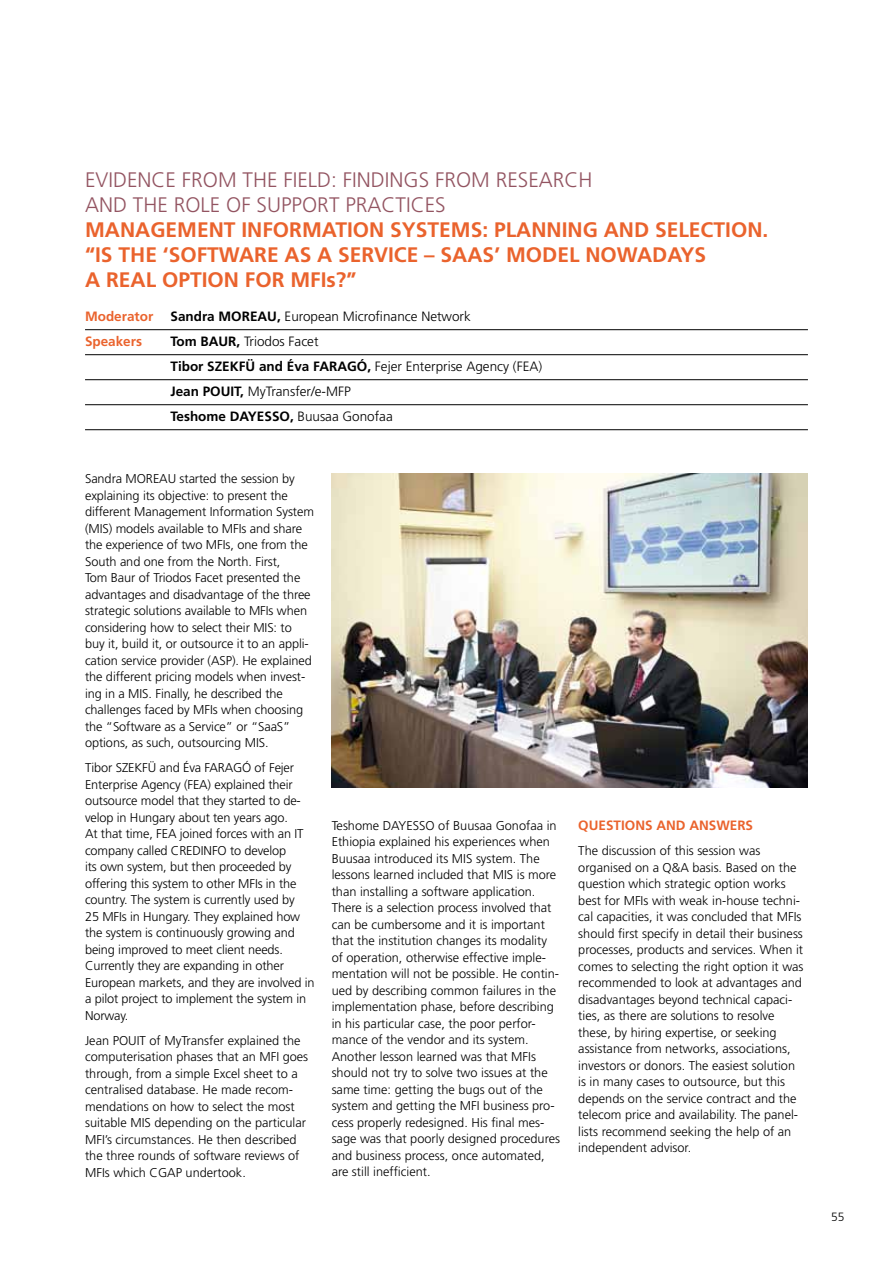
<style>
.page{position:relative;width:893px;height:1263px;background:#fff}
.page>*{position:absolute;margin:0;border:0;box-sizing:border-box;transform-origin:0 0}
.t1{font:700 21px/25.2px "Frutiger";color:#ea632d}
.t2{font:300 21px/25.2px "Frutiger";color:#935461}
.t3{font:300 13.5px/25px "Frutiger";color:#000}
.t4{font:700 13.5px "Frutiger";color:#ea632d}
.t5{font:300 12.75px/16.5px "Frutiger";color:#000}
.t6{font:300 12px "Frutiger";color:#000}
.s1{font-weight:700}
</style>
<div class="page">
<hr style="left:85px;top:329px;width:723px;height:1px;background:#000">
<hr style="left:85px;top:354px;width:723px;height:1px;background:#000">
<hr style="left:85px;top:379px;width:723px;height:1px;background:#000">
<hr style="left:85px;top:404px;width:723px;height:1px;background:#000">
<hr style="left:85px;top:429px;width:723px;height:1px;background:#000">
<img style="left:332px;top:473px;width:476px;height:315px">
<h1 class="t2" style="left:85px;top:167px;width:509px">EVIDENCE FROM THE FIELD: FINDINGS FROM RESEARCH<br>AND THE ROLE OF SUPPORT PRACTICES</h1>
<h1 class="t1" style="left:85px;top:217px;width:81px">MANAGEME</h1>
<h1 class="t1" style="left:85px;top:217px;width:685px;text-indent:124px">NT INFORMATION SYSTEM S: PLANNING AND SE LECTION. “IS THE ‘SOFTWARE AS A SE RVICE – SAAS’ M ODEL NOWADAYS<br>A REAL OPTION FOR MFIS?”</h1>
<p class="t4" style="left:85px;top:308px;width:70px">MODERATOR</p>
<p class="t3" style="left:171px;top:304px;width:302px"><span class="s1">SANDRA MOREAU,</span> European Microfinance Network</p>
<p class="t4" style="left:85px;top:333px;width:59px">SPEAKERS</p>
<p class="t3" style="left:171px;top:329px;width:373px"><span class="s1">TOM BAUR,</span> Triodos Facet<br><span class="s1">TIBOR SZEKFÜ AND ÉVA FARAGÓ,</span> Fejer Enterprise Agency (FEA)<br><span class="s1">JEAN POUIT,</span> MyTransfer/e-MFP<br><span class="s1">TESHOME DAYESSO,</span> Buusaa Gonofaa</p>
<p class="t5" style="left:85px;top:470px;width:230px">Sandra MOREAU started the session by explaining its objective: to present the different Management Information System (MIS) models available to MFIs and share the experience of two MFIs, one from the South and one from the North. First,<br>Tom Baur of Triodos Facet presented the advantages and disadvantage of the three strategic solutions available to MFIs when considering how to select their MIS: to buy it, build it, or outsource it to an appli&shy;cation service provider (ASP). He explained the different pricing models when invest&shy;ing in a MIS. Finally, he described the challenges faced by MFIs when choosing the “Software as a Service” or “SaaS” options, as such, outsourcing MIS.</p>
<p class="t5" style="left:85px;top:759px;width:45px">Tibor Szekf</p>
<p class="t5" style="left:148px;top:759px;width:71px">ü and Éva Farag</p>
<p class="t5" style="left:85px;top:759px;width:231px;text-indent:157px">ó of Fejer Enterprise Agency (FEA) explained their outsource model that they started to de&shy;velop in Hungary about ten years ago.<br>At that time, FEA joined forces with an IT company called CREDINFO to develop<br>its own system, but then proceeded by offering this system to other MFIs in the country. The system is currently used by<br>25 MFIs in Hungary. They explained how the system is continuously growing and being improved to meet client needs.<br>Currently they are expanding in other European markets, and they are involved in a pilot project to implement the system in Norway.</p>
<p class="t5" style="left:85px;top:1032px;width:42px">Jean Pouit</p>
<p class="t5" style="left:85px;top:1032px;width:225px;text-indent:64px">of MyTransfer explained the computerisation phases that an MFI goes through, from a simple Excel sheet to a centralised database. He made recom&shy;mendations on how to select the most suitable MIS depending on the particular MFI’s circumstances. He then described the three rounds of software reviews of MFIs which CGAP undertook.</p>
<p class="t5" style="left:332px;top:817px;width:230px;text-indent:107px">of Buusaa Gonofaa in Ethiopia explained his experiences when Buusaa introduced its MIS system. The lessons learned included that MIS is more than installing a software application.<br>There is a selection process involved that can be cumbersome and it is important that the institution changes its modality of operation, otherwise effective imple&shy;mentation will not be possible. He contin&shy;ued by describing common failures in the implementation phase, before describing in his particular case, the poor perfor&shy;mance of the vendor and its system.<br>Another lesson learned was that MFIs should not try to solve two issues at the same time: getting the bugs out of the system and getting the MFI business pro&shy;cess properly redesigned. His final mes&shy;sage was that poorly designed procedures and business process, once automated, are still inefficient.</p>
<p class="t4" style="left:578px;top:817px;width:176px">QUESTIONS AND ANSWERS</p>
<p class="t5" style="left:332px;top:817px;width:68px">Teshome Dayesso</p>
<p class="t5" style="left:578px;top:842px;width:227px">The discussion of this session was organised on a Q&amp;A basis. Based on the question which strategic option works best for MFIs with weak in-house techni&shy;cal capacities, it was concluded that MFIs should first specify in detail their business processes, products and services. When it comes to selecting the right option it was recommended to look at advantages and disadvantages beyond technical capaci&shy;ties, as there are solutions to resolve these, by hiring expertise, or seeking assistance from networks, associations, investors or donors. The easiest solution is in many cases to outsource, but this depends on the service contract and the telecom price and availability. The panel&shy;lists recommend seeking the help of an independent advisor.</p>
<p class="t6" style="left:831px;top:1210px;width:15px">55</p>
</div>
